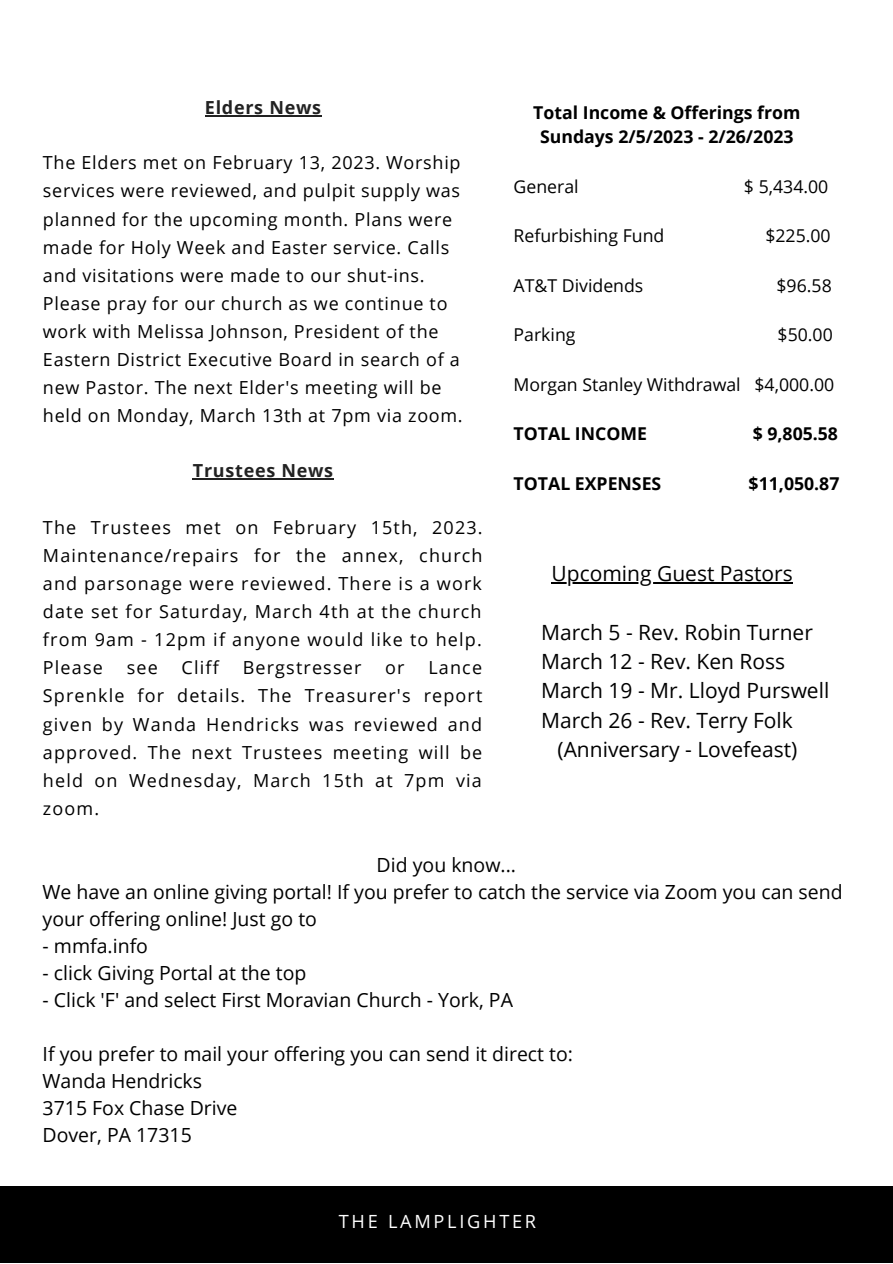
<style>
.page{position:relative;width:893px;height:1264px;background:#fff}
.page>*{position:absolute;margin:0;border:0;box-sizing:border-box;transform-origin:0 0}
.t1{font:21px "Open Sans";color:#000}
.t2{font:19.5px/27px "Open Sans";color:#000}
.t3{font:18.15px "Open Sans";letter-spacing:.15em;color:#fff}
.t4{font:18px/28px "Open Sans";letter-spacing:.04em;color:#000;text-align:justify}
.t5{font:700 18px "Open Sans";letter-spacing:.04em;color:#222}
.t6{font:18px "Open Sans";letter-spacing:.065em;color:#000}
.t7{font:17.7px "Open Sans";color:#000}
.t8{font:700 17.7px/24.8px "Open Sans";color:#000;text-align:center}
</style>
<div class="page">
<div style="left:0;top:1186px;width:892px;height:76px;background:#000"></div>
<hr style="left:205px;top:115px;width:117px;height:1px;background:#222">
<hr style="left:193px;top:478px;width:141px;height:2px;background:#222">
<hr style="left:551px;top:582px;width:241px;height:1px;background:#000">
<p class="t5" style="left:205px;top:95px;width:118px">Elders News</p>
<p class="t4" style="left:43px;top:148px;width:421px;text-align:left">The Elders met on February 13, 2023. Worship services were reviewed, and pulpit supply was planned for the upcoming month. Plans were made for Holy Week and Easter service. Calls and visitations were made to our shut-ins.<br>Please pray for our church as we continue to work with Melissa Johnson, President of the Eastern District Executive Board in search of a new Pastor. The next Elder's meeting will be held on Monday, March 13th at 7pm via zoom.</p>
<p class="t5" style="left:193px;top:458px;width:142px">Trustees News</p>
<p class="t4" style="left:43px;top:512px;width:441px">The Trustees met on February 15th, 2023.<br>Maintenance/repairs for the annex, church and parsonage were reviewed. There is a work date set for Saturday, March 4th at the church from 9am - 12pm if anyone would like to help.<br>Please</p>
<p class="t4" style="left:127px;top:653px;width:33px">see</p>
<p class="t4" style="left:182px;top:653px;width:39px">Cliff</p>
<p class="t6" style="left:243px;top:655px;width:120px">Bergstresser</p>
<p class="t4" style="left:385px;top:653px;width:21px">or</p>
<p class="t4" style="left:43px;top:653px;width:441px;text-indent:385px">Lance Sprenkle for details. The Treasurer's report given by Wanda Hendricks was reviewed and approved. The next Trustees meeting will be held on Wednesday, March 15th at 7pm via zoom.</p>
<p class="t8" style="left:533px;top:99px;width:268px">Total Income &amp; Offerings from<br>Sundays 2/5/2023 - 2/26/2023</p>
<p class="t7" style="left:513px;top:174px;width:67px">General</p>
<p class="t7" style="left:744px;top:174px;width:86px">$ 5,434.00</p>
<p class="t7" style="left:513px;top:223px;width:152px">Refurbishing Fund</p>
<p class="t7" style="left:765px;top:223px;width:67px">$225.00</p>
<p class="t7" style="left:513px;top:273px;width:131px">AT&amp;T Dividends</p>
<p class="t7" style="left:776px;top:273px;width:57px">$96.58</p>
<p class="t7" style="left:513px;top:322px;width:63px">Parking</p>
<p class="t7" style="left:777px;top:322px;width:57px">$50.00</p>
<p class="t7" style="left:513px;top:372px;width:322px">Morgan Stanley Withdrawal $4,000.00</p>
<p class="t8" style="left:513px;top:421px;width:135px">TOTAL INCOME</p>
<p class="t8" style="left:752px;top:421px;width:87px">$ 9,805.58</p>
<p class="t8" style="left:513px;top:470px;width:149px">TOTAL EXPENSES</p>
<p class="t8" style="left:748px;top:470px;width:92px">$11,050.87</p>
<p class="t1" style="left:551px;top:559px;width:243px">Upcoming Guest Pastors</p>
<p class="t1" style="left:541px;top:617px;width:273px">March 5 - Rev. Robin Turner</p>
<p class="t1" style="left:541px;top:646px;width:245px">March 12 - Rev. Ken Ross</p>
<p class="t1" style="left:541px;top:676px;width:290px">March 19 - Mr. Lloyd Purswell</p>
<p class="t1" style="left:541px;top:705px;width:253px">March 26 - Rev. Terry Folk</p>
<p class="t1" style="left:557px;top:734px;width:241px">(Anniversary - Lovefeast)</p>
<p class="t2" style="left:43px;top:851px;width:801px;text-indent:334px">Did you know...<br>We have an online giving portal! If you prefer to catch the service via Zoom you can send your offering online! Just go to</p>
<p class="t2" style="left:43px;top:932px;width:107px">- mmfa.info</p>
<p class="t2" style="left:43px;top:959px;width:265px">- click Giving Portal at the top</p>
<p class="t2" style="left:43px;top:986px;width:472px">- Click 'F' and select First Moravian Church - York, PA</p>
<p class="t2" style="left:43px;top:1040px;width:532px">If you prefer to mail your offering you can send it direct to:<br>Wanda Hendricks<br>3715 Fox Chase Drive<br>Dover, PA 17315</p>
<p class="t3" style="left:339px;top:1208px;width:199px">THE LAMPLIGHTER</p>
</div>
